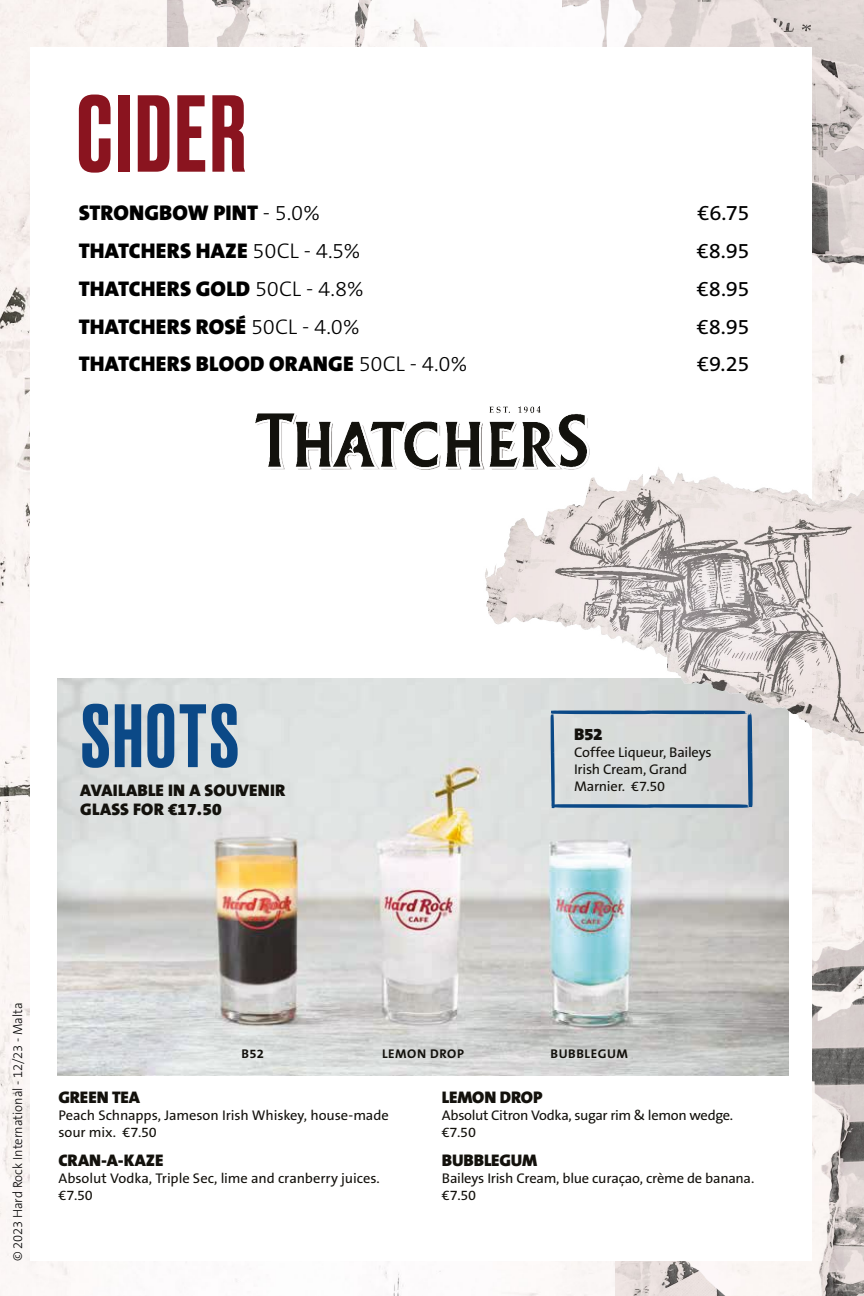
<style>
.page{position:relative;width:864px;height:1296px;background:#fff}
.page>*{position:absolute;margin:0;border:0;box-sizing:border-box;transform-origin:0 0}
.t1{font:500 102.75px "Druk";letter-spacing:.03em;color:#8a141f}
.t2{font:500 84.45px "Druk";letter-spacing:.03em;color:#0b4987}
.t3{font:900 21.45px "The Sans B9";letter-spacing:.005em;color:#000}
.t4{font:21.45px "The Sans B5 Plain";letter-spacing:-.02em;color:#000}
.t5{font:900 16.95px/19.6px "The Sans B9";color:#13110c}
.t6{font:14.1px/17px "The Sans B5 Plain";letter-spacing:-.015em;color:#13110c}
.t7{font:300 13.2px "The Sans B3";letter-spacing:-.005em;color:#000}
.t8{font:700 12.75px "The Sans B7";letter-spacing:.045em;color:#13110c}
.s1{font-family:"The Sans B3";font-weight:300}
</style>
<div class="page">
<img style="left:0;top:0;width:862px;height:1296px">
<img style="left:140px;top:0;width:338px;height:47px">
<img style="left:563px;top:0;width:301px;height:284px">
<img style="left:565px;top:878px;width:299px;height:418px">
<div style="left:30px;top:47px;width:782px;height:1214px;background:#fff"></div>
<img style="left:255px;top:413px;width:153px;height:57px">
<img style="left:57px;top:679px;width:732px;height:396px">
<img style="left:408px;top:389px;width:456px;height:428px">
<h1 class="t1" style="left:77px;top:63px;width:171px">CIDER</h1>
<h3 class="t3" style="left:79px;top:201px;width:243px">STRONGBOW PINT <span class="s1">- 5.0%</span></h3>
<h3 class="t4" style="left:698px;top:202px;width:53px">€6.75</h3>
<h3 class="t3" style="left:79px;top:239px;width:283px">THATCHERS HAZE <span class="s1">50CL - 4.5%</span></h3>
<h3 class="t4" style="left:697px;top:239px;width:54px">€8.95</h3>
<h3 class="t3" style="left:79px;top:277px;width:286px">THATCHERS GOLD <span class="s1">50CL - 4.8%</span></h3>
<h3 class="t4" style="left:697px;top:277px;width:54px">€8.95</h3>
<h3 class="t3" style="left:79px;top:315px;width:282px">THATCHERS ROSÉ <span class="s1">50CL - 4.0%</span></h3>
<h3 class="t4" style="left:697px;top:315px;width:54px">€8.95</h3>
<h3 class="t3" style="left:79px;top:353px;width:390px">THATCHERS BLOOD ORANGE <span class="s1">50CL - 4.0%</span></h3>
<h3 class="t4" style="left:697px;top:353px;width:54px">€9.25</h3>
<h2 class="t2" style="left:81px;top:678px;width:159px">SHOTS</h2>
<p class="t5" style="left:80px;top:781px;width:207px">AVAILABLE IN A SOUVENIR<br>GLASS FOR €17.50</p>
<p class="t5" style="left:574px;top:725px;width:30px">B52</p>
<p class="t6" style="left:574px;top:744px;width:139px">Coffee Liqueur, Baileys<br>Irish Cream, Grand<br>Marnier. €7.50</p>
<p class="t7" style="left:11px;top:1261px;width:260px;rotate:-90deg">© 2023 Hard Rock International - 12/23 - Malta</p>
<p class="t8" style="left:242px;top:1047px;width:24px">B52</p>
<p class="t8" style="left:382px;top:1047px;width:84px">LEMON DROP</p>
<p class="t8" style="left:551px;top:1047px;width:79px">BUBBLEGUM</p>
<p class="t5" style="left:442px;top:1088px;width:102px">LEMON DROP</p>
<p class="t6" style="left:442px;top:1107px;width:293px">Absolut Citron Vodka, sugar rim &amp; lemon wedge. €7.50</p>
<p class="t5" style="left:442px;top:1151px;width:97px">BUBBLEGUM</p>
<p class="t6" style="left:442px;top:1171px;width:314px">Baileys Irish Cream, blue curaçao, crème de banana. €7.50</p>
<p class="t5" style="left:58px;top:1088px;width:83px">GREEN TEA</p>
<p class="t6" style="left:58px;top:1107px;width:332px">Peach Schnapps, Jameson Irish Whiskey, house-made sour mix. €7.50</p>
<p class="t5" style="left:58px;top:1151px;width:106px">CRAN-A-KAZE</p>
<p class="t6" style="left:58px;top:1171px;width:323px">Absolut Vodka, Triple Sec, lime and cranberry juices. €7.50</p>
</div>
